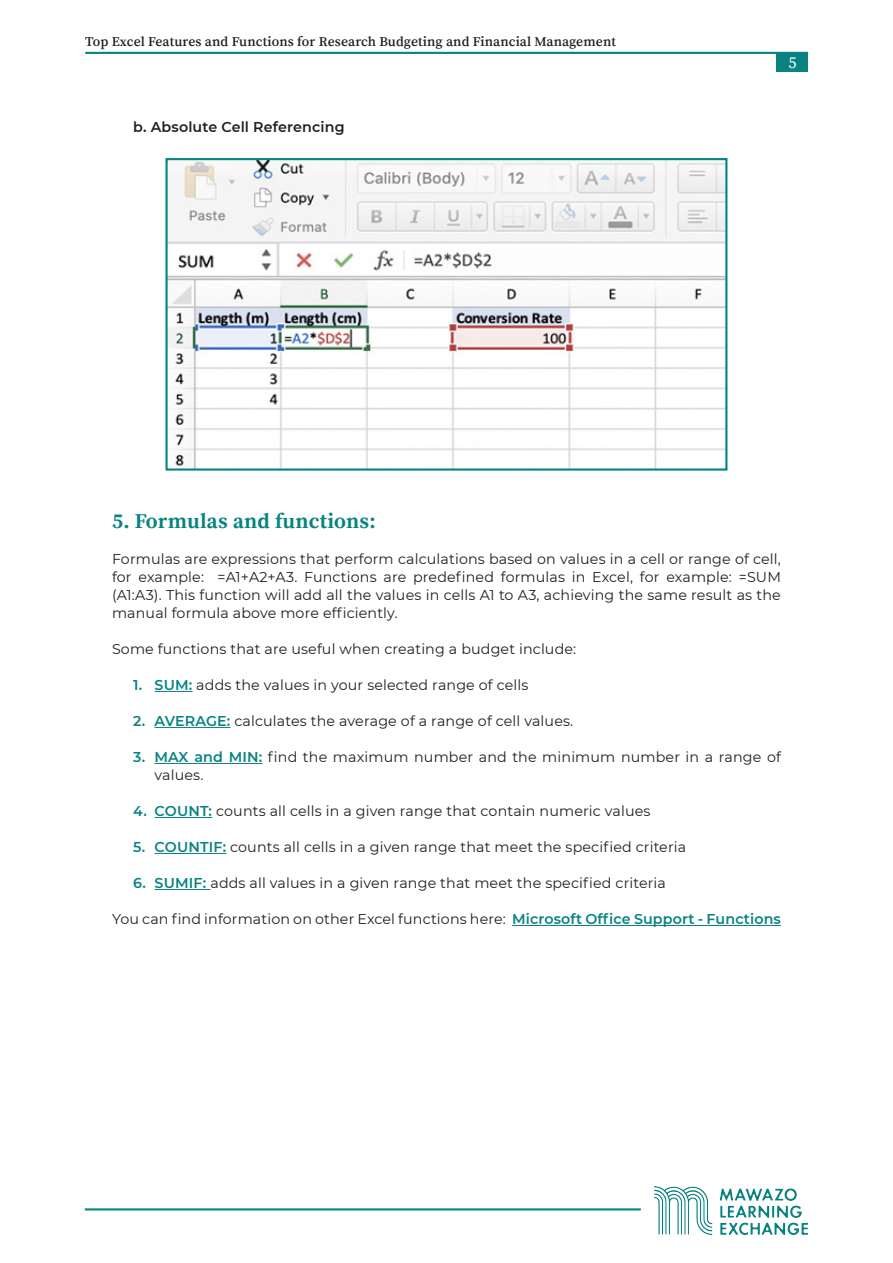
<style>
.page{position:relative;width:893px;height:1263px;background:#fff}
.page>*{position:absolute;margin:0;border:0;box-sizing:border-box;transform-origin:0 0}
.t1{font:700 21px "Source Serif Pro";letter-spacing:.01em;color:#088382}
.t2{font:16.5px "Source Serif Pro";color:#fff}
.t3{font:14.25px/18px "Montserrat";letter-spacing:.01em;color:#231f20;text-align:justify}
.t4{font:600 14.25px "Montserrat";letter-spacing:.01em;color:#231f20}
.t5{font:600 13.5px "Source Serif Pro";letter-spacing:.01em;color:#231f20}
.s1{font-weight:600;color:#088382}
</style>
<div class="page">
<hr style="left:85px;top:52px;width:723px;height:2px;background:#088382">
<div style="left:777px;top:53px;width:31px;height:19px;background:#088382"></div>
<img style="left:655px;top:1187px;width:153px;height:47px">
<hr style="left:85px;top:1208px;width:556px;height:2px;background:#088382">
<hr style="left:155px;top:691px;width:37px;height:1px;background:#088382">
<hr style="left:155px;top:727px;width:75px;height:1px;background:#088382">
<hr style="left:155px;top:763px;width:108px;height:1px;background:#088382">
<hr style="left:155px;top:817px;width:57px;height:1px;background:#088382">
<hr style="left:155px;top:853px;width:71px;height:1px;background:#088382">
<hr style="left:155px;top:889px;width:55px;height:1px;background:#088382">
<hr style="left:512px;top:925px;width:269px;height:1px;background:#088382">
<img style="left:168px;top:161px;width:556px;height:307px">
<div style="left:165px;top:158px;width:562px;height:313px;border:2px solid #088382"></div>
<p class="t5" style="left:85px;top:34px;width:532px">Top Excel Features and Functions for Research Budgeting and Financial Management</p>
<p class="t4" style="left:133px;top:117px;width:213px">b. Absolute Cell Referencing</p>
<p class="t2" style="left:788px;top:53px;width:10px">5</p>
<p class="t1" style="left:112px;top:509px;width:265px">5. Formulas and functions:</p>
<p class="t3" style="left:112px;top:550px;width:670px">Formulas are expressions that perform calculations based on values in a cell or range of cell, for example: =A1+A2+A3. Functions are predefined formulas in Excel, for example: =SUM (A1:A3). This function will add all the values in cells A1 to A3, achieving the same result as the manual formula above more efficiently.</p>
<p class="t3" style="left:112px;top:640px;width:466px">Some functions that are useful when creating a budget include:</p>
<p class="t3" style="left:133px;top:676px;width:397px"><span class="s1">1. SUM:</span> adds the values in your selected range of cells</p>
<p class="t3" style="left:133px;top:712px;width:441px"><span class="s1">2. AVERAGE:</span> calculates the average of a range of cell values.</p>
<p class="t3" style="left:155px;top:748px;width:628px;text-indent:-21px"><span class="s1">3. MAX and MIN:</span> find the maximum number and the minimum number in a range of values.</p>
<p class="t3" style="left:133px;top:802px;width:519px"><span class="s1">4. COUNT:</span> counts all cells in a given range that contain numeric values</p>
<p class="t3" style="left:133px;top:838px;width:554px"><span class="s1">5. COUNTIF:</span> counts all cells in a given range that meet the specified criteria</p>
<p class="t3" style="left:133px;top:874px;width:534px"><span class="s1">6. SUMIF:</span> adds all values in a given range that meet the specified criteria</p>
<p class="t3" style="left:112px;top:910px;width:670px">You can find information on other Excel functions here: <span class="s1">Microsoft Office Support - Functions</span></p>
</div>
